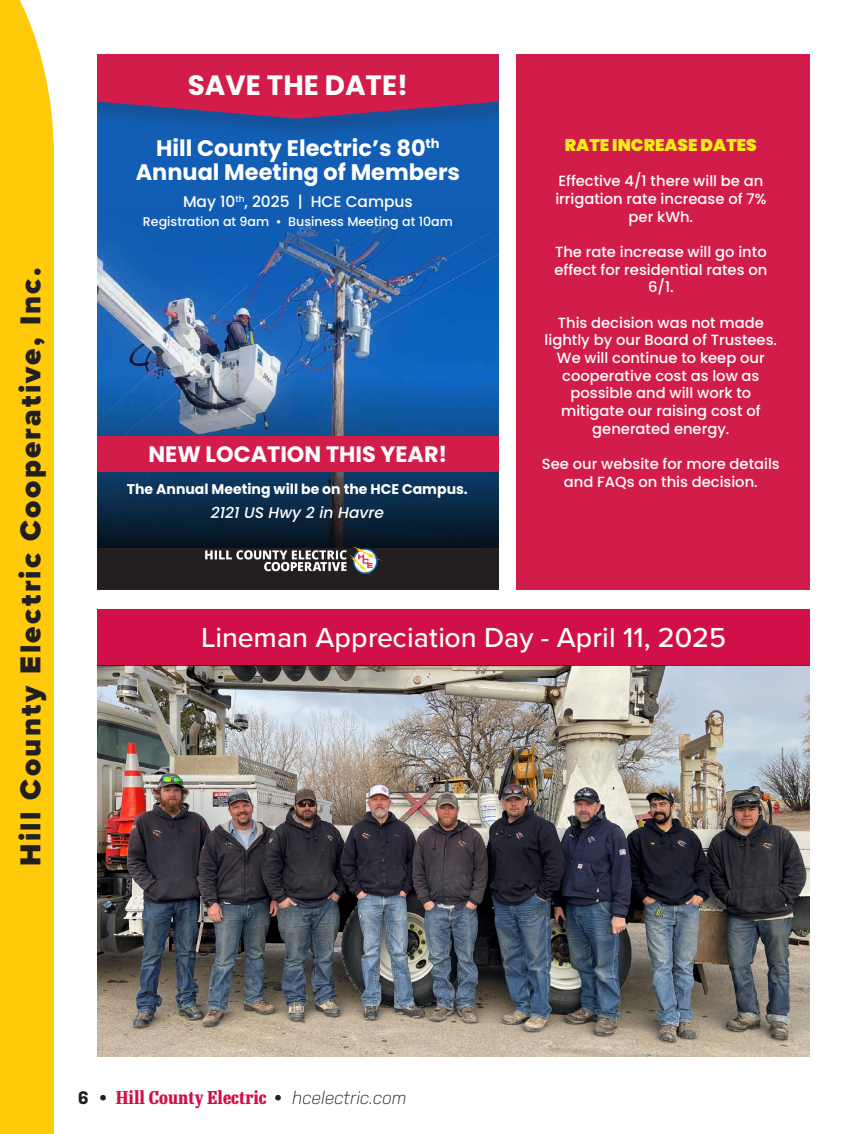
<style>
.page{position:relative;width:864px;height:1134px;background:#fff}
.page>*{position:absolute;margin:0;border:0;box-sizing:border-box;transform-origin:0 0}
.t1{font:900 29.85px "Proxima Nova";letter-spacing:.075em;color:#231f20}
.t2{font:500 28.5px "Proxima Nova";color:#fff}
.t3{font:700 27.9px "Poppins";color:#fff}
.t4{font:700 22.5px/24.3px "Poppins";color:#fff;text-align:center}
.t5{font:700 22.35px "Poppins";color:#fff}
.t6{font:700 18px "Re Public Cond";color:#d11048}
.t7{font:900 16.95px "Poppins";color:#f4ec17}
.t8{font:500 15.45px "Poppins";color:#fff}
.t9{font:italic 500 15.45px "Poppins";color:#fff}
.t10{font:500 14.7px/17.7px "Poppins";color:#fff;text-align:center}
.t11{font:700 14.1px "Poppins";color:#fff}
.t12{font:500 12.6px "Poppins";color:#fff}
.s1{font-family:"Nudista";color:#231f20}
.s2{font-family:"Nudista";font-weight:300;font-style:italic;color:#231f20}
</style>
<div class="page">
<div style="left:0;top:0;width:54px;height:1134px;background:#feca0a"></div>
<img style="left:97px;top:280px;width:402px;height:97px">
<svg style="left:97px;top:377px;width:402px;height:172px;background:#1a426b"></svg>
<div style="left:97px;top:54px;width:402px;height:147px;background:#125eb4"></div>
<div style="left:97px;top:436px;width:402px;height:35px;background:#d21d4b"></div>
<div style="left:97px;top:54px;width:402px;height:88px;background:#231f20;opacity:.18"></div>
<svg style="left:97px;top:54px;width:402px;height:65px;background:#b72456"></svg>
<div style="left:97px;top:549px;width:402px;height:41px;background:#231f20"></div>
<img style="left:204px;top:547px;width:179px;height:29px">
<div style="left:97px;top:197px;width:402px;height:83px;background:#125eb4"></div>
<div style="left:516px;top:54px;width:294px;height:536px;background:#d21d4b"></div>
<img style="left:97px;top:665px;width:713px;height:391px">
<div style="left:97px;top:609px;width:713px;height:56px;background:#d11048"></div>
<p class="t1" style="left:8px;top:866px;width:600px;rotate:-90deg">Hill County Electric Cooperative, Inc.</p>
<p class="t3" style="left:188px;top:69px;width:222px">SAVE THE DATE!</p>
<p class="t4" style="left:136px;top:136px;width:326px">Hill County Electric’s 80<sup>th<br></sup>Annual Meeting of Members</p>
<p class="t7" style="left:565px;top:135px;width:193px">RATE INCREASE DATES</p>
<p class="t10" style="left:555px;top:173px;width:213px">Effective 4/1 there will be an irrigation rate increase of 7% per kWh.</p>
<p class="t10" style="left:554px;top:243px;width:214px">The rate increase will go into effect for residential rates on<br>6/1.</p>
<p class="t10" style="left:545px;top:314px;width:234px">This decision was not made lightly by our Board of Trustees.<br>We will continue to keep our cooperative cost as low as possible and will work to mitigate our raising cost of generated energy.</p>
<p class="t10" style="left:542px;top:455px;width:239px">See our website for more details and FAQs on this decision.</p>
<p class="t8" style="left:183px;top:192px;width:231px">May 10<sup>th</sup>, 2025 | HCE Campus</p>
<p class="t12" style="left:143px;top:215px;width:312px">Registration at 9am • Business Meeting at 10am</p>
<p class="t5" style="left:149px;top:441px;width:300px">NEW LOCATION THIS YEAR!</p>
<p class="t11" style="left:127px;top:481px;width:343px">The Annual Meeting will be on the HCE Campus.</p>
<p class="t9" style="left:211px;top:504px;width:175px">2121 US Hwy 2 in Havre</p>
<p class="t2" style="left:201px;top:616px;width:527px">Lineman Appreciation Day - April 11, 2025</p>
<p class="t6" style="left:78px;top:1087px;width:330px"><span class="s1">6 •</span> Hill County Electric <span class="s1">•</span> <span class="s2">hcelectric.com</span></p>
</div>
